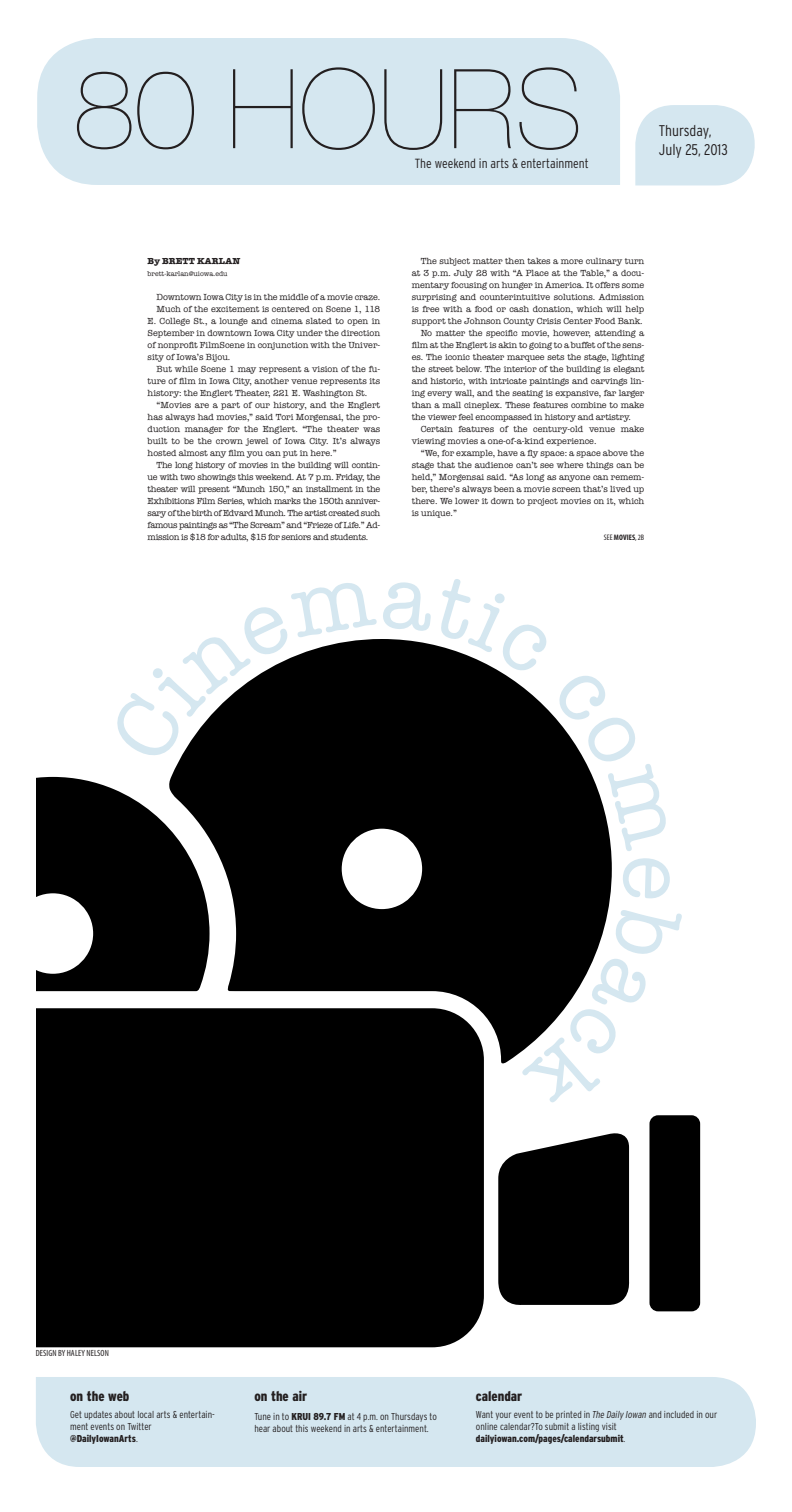
<style>
.page{position:relative;width:792px;height:1512px;background:#fff}
.page>*{position:absolute;margin:0;border:0;box-sizing:border-box;transform-origin:0 0}
.t1{font:200 110.5px "Helvetica Neue";color:#231f20}
.t2{font:300 condensed 15.5px "Interstate";color:#231f20}
.t3{font:900 condensed 14px "Interstate";color:#231f20}
.t4{font:300 condensed 13.3px "Interstate";color:#231f20}
.t5{font:300 condensed 10px/12px "Interstate";color:#231f20}
.t6{font:9px "American Typewriter";color:#231f20}
.t7{font:9px "American Typewriter";letter-spacing:-.03em;color:#231f20}
.t8{font:condensed 9px "Myriad Pro";letter-spacing:.01em;color:#231f20}
.t9{font:700 9px "American Typewriter";color:#231f20}
.t10{font:condensed 8px "Myriad Pro";color:#231f20}
.t11{font:7px "American Typewriter";color:#231f20}
.s1{font-weight:700}
.s2{font-weight:900}
.s3{font-style:italic}
</style>
<div class="page">
<div style="left:37px;top:38px;width:583px;height:147px;background:#d5e7f0"></div>
<svg style="left:635px;top:105px;width:120px;height:80px;background:#d9e9f1"></svg>
<div style="left:36px;top:1377px;width:720px;height:90px;background:#d5e7f0"></div>
<div style="left:649px;top:1115px;width:51px;height:196px;background:#000;border-radius:9px"></div>
<svg style="left:36px;top:639px;width:647px;height:709px"></svg>
<h1 class="t1" style="left:73px;top:23px;width:511px">80 HOURS</h1>
<h3 class="t4" style="left:415px;top:156px;width:175px">The weekend in arts &amp; entertainment</h3>
<h2 class="t2" style="left:659px;top:122px;width:54px">Thursday,</h2>
<h2 class="t2" style="left:659px;top:140px;width:70px">July 25, 2013</h2>
<p class="t9" style="left:148px;top:253px;width:94px">BY BRETT KARLAN</p>
<p class="t11" style="left:148px;top:268px;width:81px">brett-karlan@uiowa.edu</p>
<p class="t6" style="left:157px;top:290px;width:225px">Downtown Iowa City is in the middle of a movie craze.</p>
<p class="t6" style="left:157px;top:302px;width:225px">Much of the excitement is centered on Scene 1, 118</p>
<p class="t6" style="left:148px;top:314px;width:234px">E. College St., a lounge and cinema slated to open in</p>
<p class="t6" style="left:148px;top:326px;width:234px">September in downtown Iowa City under the direction</p>
<p class="t6" style="left:148px;top:338px;width:234px">of nonprofit FilmScene in conjunction with the Univer-</p>
<p class="t6" style="left:148px;top:350px;width:84px">sity of Iowa’s Bijou.</p>
<p class="t6" style="left:157px;top:362px;width:225px">But while Scene 1 may represent a vision of the fu-</p>
<p class="t6" style="left:148px;top:374px;width:234px">ture of film in Iowa City, another venue represents its</p>
<p class="t6" style="left:148px;top:386px;width:221px">history: the Englert Theater, 221 E. Washington St.</p>
<p class="t6" style="left:157px;top:398px;width:225px">“Movies are a part of our history, and the Englert</p>
<p class="t6" style="left:148px;top:410px;width:234px">has always had movies,” said Tori Morgensai, the pro-</p>
<p class="t6" style="left:148px;top:422px;width:234px">duction manager for the Englert. “The theater was</p>
<p class="t6" style="left:148px;top:434px;width:234px">built to be the crown jewel of Iowa City. It’s always</p>
<p class="t6" style="left:148px;top:446px;width:190px">hosted almost any film you can put in here.”</p>
<p class="t7" style="left:157px;top:458px;width:225px">The long history of movies in the building will contin-</p>
<p class="t7" style="left:148px;top:470px;width:234px">ue with two showings this weekend. At 7 p.m. Friday, the</p>
<p class="t7" style="left:148px;top:482px;width:234px">theater will present “Munch 150,” an installment in the</p>
<p class="t7" style="left:148px;top:494px;width:234px">Exhibitions Film Series, which marks the 150th anniver-</p>
<p class="t7" style="left:148px;top:506px;width:234px">sary of the birth of Edvard Munch. The artist created such</p>
<p class="t7" style="left:148px;top:518px;width:234px">famous paintings as “The Scream” and “Frieze of Life.” Ad-</p>
<p class="t7" style="left:148px;top:530px;width:222px">mission is $18 for adults, $15 for seniors and students.</p>
<p class="t6" style="left:421px;top:254px;width:225px">The subject matter then takes a more culinary turn</p>
<p class="t6" style="left:412px;top:266px;width:234px">at 3 p.m. July 28 with “A Place at the Table,” a docu-</p>
<p class="t6" style="left:412px;top:278px;width:234px">mentary focusing on hunger in America. It offers some</p>
<p class="t6" style="left:412px;top:290px;width:234px">surprising and counterintuitive solutions. Admission</p>
<p class="t6" style="left:412px;top:302px;width:234px">is free with a food or cash donation, which will help</p>
<p class="t6" style="left:412px;top:314px;width:233px">support the Johnson County Crisis Center Food Bank.</p>
<p class="t6" style="left:421px;top:326px;width:225px">No matter the specific movie, however, attending a</p>
<p class="t6" style="left:412px;top:338px;width:234px">film at the Englert is akin to going to a buffet of the sens-</p>
<p class="t6" style="left:412px;top:350px;width:234px">es. The iconic theater marquee sets the stage, lighting</p>
<p class="t6" style="left:412px;top:362px;width:234px">the street below. The interior of the building is elegant</p>
<p class="t6" style="left:412px;top:374px;width:234px">and historic, with intricate paintings and carvings lin-</p>
<p class="t6" style="left:412px;top:386px;width:234px">ing every wall, and the seating is expansive, far larger</p>
<p class="t6" style="left:412px;top:398px;width:234px">than a mall cineplex. These features combine to make</p>
<p class="t6" style="left:412px;top:410px;width:221px">the viewer feel encompassed in history and artistry.</p>
<p class="t6" style="left:421px;top:422px;width:225px">Certain features of the century-old venue make</p>
<p class="t6" style="left:412px;top:434px;width:186px">viewing movies a one-of-a-kind experience.</p>
<p class="t6" style="left:421px;top:446px;width:225px">“We, for example, have a fly space: a space above the</p>
<p class="t6" style="left:412px;top:458px;width:234px">stage that the audience can’t see where things can be</p>
<p class="t6" style="left:412px;top:470px;width:234px">held,” Morgensai said. “As long as anyone can remem-</p>
<p class="t6" style="left:412px;top:482px;width:234px">ber, there’s always been a movie screen that’s lived up</p>
<p class="t6" style="left:412px;top:494px;width:234px">there. We lower it down to project movies on it, which</p>
<p class="t6" style="left:412px;top:506px;width:47px">is unique.”</p>
<p class="t10" style="left:604px;top:533px;width:42px">SEE <span class="s1">MOVIES</span>, 2B</p>
<p class="t8" style="left:36px;top:1348px;width:75px">DESIGN BY HALEY NELSON</p>
<h3 class="t3" style="left:70px;top:1388px;width:61px">on the web</h3>
<h3 class="t3" style="left:254px;top:1388px;width:54px">on the air</h3>
<h3 class="t3" style="left:476px;top:1388px;width:48px">calendar</h3>
<p class="t5" style="left:70px;top:1408px;width:146px">Get updates about local arts &amp; entertain&shy;ment events on Twitter <span class="s2">@DailyIowanArts</span>.</p>
<p class="t5" style="left:254px;top:1410px;width:184px">Tune in to <span class="s2">KRUI 89.7 FM</span> at 4 p.m. on Thursdays to hear about this weekend in arts &amp; entertainment.</p>
<p class="t5" style="left:476px;top:1408px;width:243px">Want your event to be printed in <span class="s3">The Daily Iowan</span> and included in our online calendar?To submit a listing visit <span class="s2">dailyiowan.com/pages/calendarsubmit</span>.</p>
</div>
